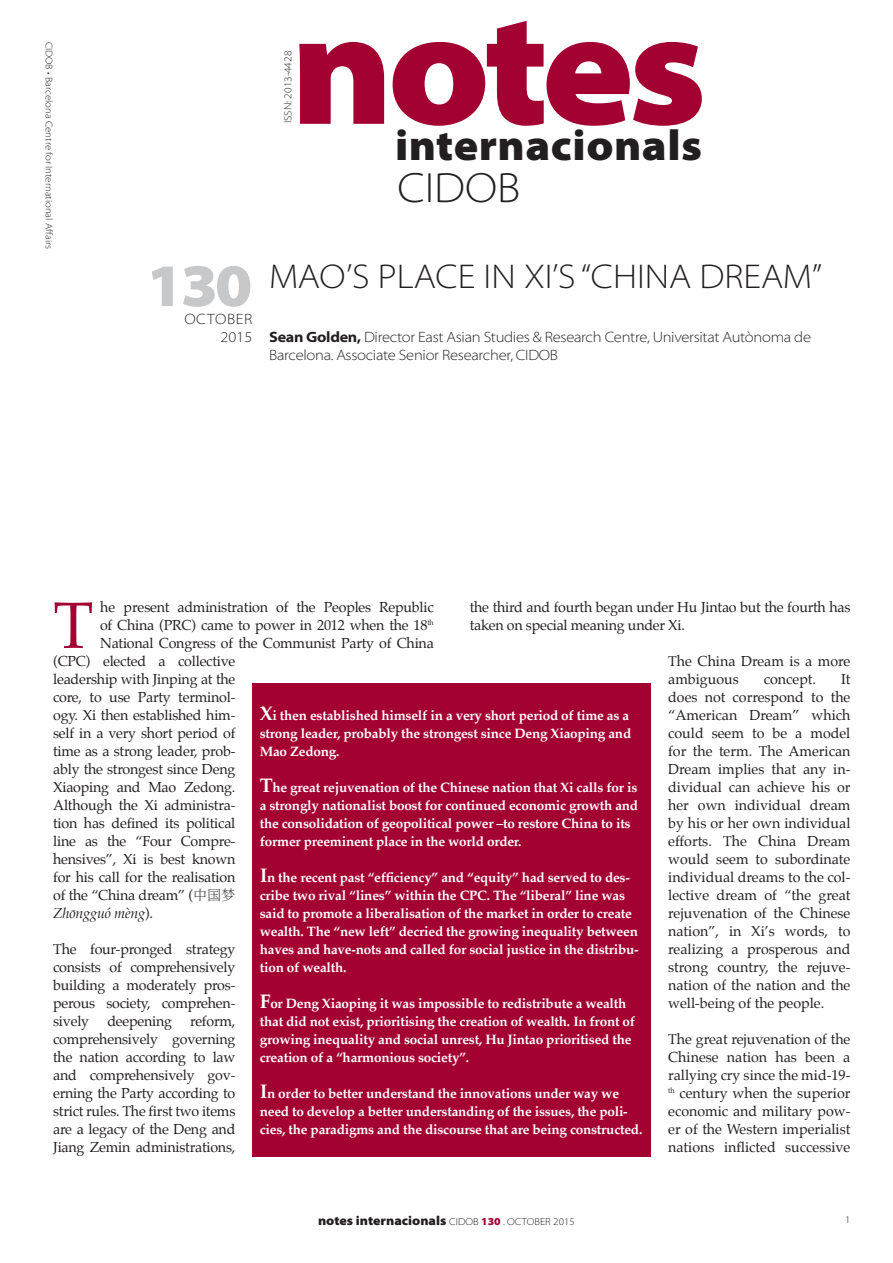
<style>
.page{position:relative;width:893px;height:1263px;background:#fff}
.page>*{position:absolute;margin:0;border:0;box-sizing:border-box;transform-origin:0 0}
.t1{font:900 semi-expanded 162.45px "Myriad Pro";letter-spacing:-.04em;color:#a40133}
.t2{font:65.85px "Palatino";color:#a40133}
.t3{font:900 semi-expanded 60.75px "Myriad Pro";color:#c7c8ca}
.t4{font:900 semi-expanded 42.9px "Myriad Pro";letter-spacing:.01em;color:#231f20}
.t5{font:300 semi-expanded 42.6px "Myriad Pro";color:#231f20}
.t6{font:300 semi-expanded 34.5px "Myriad Pro";color:#231f20}
.t7{font:300 semi-expanded 15px/18px "Myriad Pro";letter-spacing:-.02em;color:#231f20}
.t8{font:300 semi-expanded 15px "Myriad Pro";letter-spacing:.04em;color:#231f20}
.t9{font:14.25px/18px "Palatino";letter-spacing:-.015em;color:#231f20;text-align:justify}
.t10{font:italic 14.25px "Palatino";letter-spacing:-.015em;color:#231f20}
.t11{font:700 13.5px/18px "Palatino";letter-spacing:-.015em;color:#fff}
.t12{font:900 semi-expanded 12.9px "Myriad Pro";color:#231f20}
.t13{font:300 semi-expanded 10.5px "Myriad Pro";color:#231f20}
.t14{font:300 semi-expanded 10.2px "Myriad Pro";color:#231f20}
.t15{font:300 semi-expanded 9.75px "Myriad Pro";color:#231f20}
.s1{font-weight:700}
.s2{font-family:"Li Song Pro"}
.s3{font-style:normal}
.s4{font-size:19.5px}
.s5{font-weight:300;font-size:10.2px}
.s6{font-size:10.65px;color:#a40133}
</style>
<div class="page">
<div style="left:253px;top:683px;width:398px;height:474px;background:#a40133"></div>
<p class="t1" style="left:290px;top:-24px;width:418px">notes</p>
<p class="t4" style="left:395px;top:121px;width:309px">internacionals</p>
<p class="t5" style="left:397px;top:164px;width:124px">CIDOB</p>
<p class="t15" style="left:55px;top:42px;width:209px;rotate:90deg">CIDOB • Barcelona Centre for International Affairs</p>
<p class="t13" style="left:282px;top:123px;width:74px;rotate:-90deg">ISSN: 2013-4428</p>
<p class="t3" style="left:146px;top:251px;width:108px">130</p>
<p class="t8" style="left:184px;top:311px;width:70px">OCTOBER</p>
<p class="t7" style="left:221px;top:328px;width:33px">2015</p>
<p class="t6" style="left:269px;top:257px;width:554px">MAO’S PLACE IN XI’S “CHINA DREAM”</p>
<p class="t7" style="left:269px;top:328px;width:543px"><span class="s1">Sean Golden,</span> Director East Asian Studies &amp; Research Centre, Universitat Autònoma de<br>Barcelona. Associate Senior Researcher, CIDOB</p>
<p class="t2" style="left:53px;top:571px;width:42px">T</p>
<p class="t9" style="left:100px;top:598px;width:335px">he present administration of the Peoples Republic</p>
<p class="t9" style="left:470px;top:598px;width:382px">the third and fourth began under Hu Jintao but the fourth has taken on special meaning under Xi.</p>
<p class="t9" style="left:668px;top:652px;width:184px">The China Dream is a more ambiguous</p>
<p class="t9" style="left:100px;top:616px;width:335px">of China (PRC) came to power in 2012 when the 18<sup>th</sup></p>
<p class="t9" style="left:100px;top:634px;width:335px">National Congress of the Communist Party of China</p>
<p class="t9" style="left:53px;top:652px;width:184px">(CPC) elected a collective</p>
<p class="t9" style="left:53px;top:670px;width:184px">leadership with Jinping at the</p>
<p class="t9" style="left:53px;top:688px;width:184px">core, to use Party terminol-</p>
<p class="t9" style="left:53px;top:706px;width:184px">ogy. Xi then established him-</p>
<p class="t9" style="left:53px;top:724px;width:184px">self in a very short period of</p>
<p class="t9" style="left:53px;top:742px;width:184px">time as a strong leader, prob-</p>
<p class="t9" style="left:53px;top:760px;width:184px">ably the strongest since Deng</p>
<p class="t9" style="left:53px;top:778px;width:184px">Xiaoping and Mao Zedong.</p>
<p class="t9" style="left:53px;top:796px;width:184px">Although the Xi administra-</p>
<p class="t9" style="left:53px;top:814px;width:184px">tion has defined its political</p>
<p class="t9" style="left:53px;top:832px;width:184px">line as the “Four Compre-</p>
<p class="t9" style="left:53px;top:850px;width:184px">hensives”, Xi is best known</p>
<p class="t9" style="left:53px;top:868px;width:184px">for his call for the realisation</p>
<p class="t9" style="left:53px;top:886px;width:184px">of the “China dream” (<span class="s2">中国梦</span></p>
<p class="t10" style="left:53px;top:902px;width:101px">Zhōngguó mèng<span class="s3">).</span></p>
<p class="t9" style="left:53px;top:940px;width:184px">The four-pronged strategy consists of comprehensively building a moderately pros&shy;perous society, comprehen&shy;sively</p>
<p class="t9" style="left:668px;top:670px;width:184px;text-indent:173px">It does not correspond to the “American Dream” which could seem to be a model for the term. The American Dream implies that any in&shy;dividual can achieve his or her own individual dream by his or her own individual efforts. The China Dream would seem to subordinate individual dreams to the col&shy;lective dream of “the great rejuvenation of the Chinese nation”, in Xi’s words, to realizing a prosperous and strong country, the rejuve&shy;nation of the nation and the well-being of the people.</p>
<p class="t9" style="left:668px;top:1030px;width:184px">The great rejuvenation of the Chinese nation has been a rallying cry since the mid-19- <sup>th</sup> century when the superior economic and military pow&shy;er of the Western imperialist nations inflicted successive</p>
<p class="t9" style="left:764px;top:670px;width:54px">concept.</p>
<p class="t11" style="left:260px;top:706px;width:373px"><span class="s4">X</span>i then established himself in a very short period of time as a strong leader, probably the strongest since Deng Xiaoping and<br>Mao Zedong.</p>
<p class="t11" style="left:260px;top:778px;width:380px"><span class="s4">T</span>he great rejuvenation of the Chinese nation that Xi calls for is a strongly nationalist boost for continued economic growth and the consolidation of geopolitical power –to restore China to its former preeminent place in the world order.</p>
<p class="t11" style="left:260px;top:868px;width:380px"><span class="s4">I</span>n the recent past “efficiency” and “equity” had served to des&shy;cribe two rival “lines” within the CPC. The “liberal” line was said to promote a liberalisation of the market in order to create wealth. The “new left” decried the growing inequality between haves and have-nots and called for social justice in the distribu&shy;tion of wealth.</p>
<p class="t11" style="left:260px;top:994px;width:377px"><span class="s4">F</span>or Deng Xiaoping it was impossible to redistribute a wealth that did not exist, prioritising the creation of wealth. In front of growing inequality and social unrest, Hu Jintao prioritised the creation of a “harmonious society”.</p>
<p class="t11" style="left:260px;top:1084px;width:384px"><span class="s4">I</span>n order to better understand the innovations under way we need to develop a better understanding of the issues, the poli&shy;cies, the paradigms and the discourse that are being constructed.</p>
<p class="t9" style="left:53px;top:1012px;width:184px;text-indent:137px">reform, comprehensively governing the nation according to law and comprehensively gov&shy;erning the Party according to strict rules. The first two items are a legacy of the Deng and Jiang Zemin administrations,</p>
<p class="t9" style="left:107px;top:1012px;width:66px">deepening</p>
<p class="t12" style="left:318px;top:1213px;width:258px">notes internacionals <span class="s5">CIDOB</span> <span class="s6">130</span> <span class="s5">. OCTOBER 2015</span></p>
<p class="t14" style="left:845px;top:1214px;width:7px">1</p>
</div>
